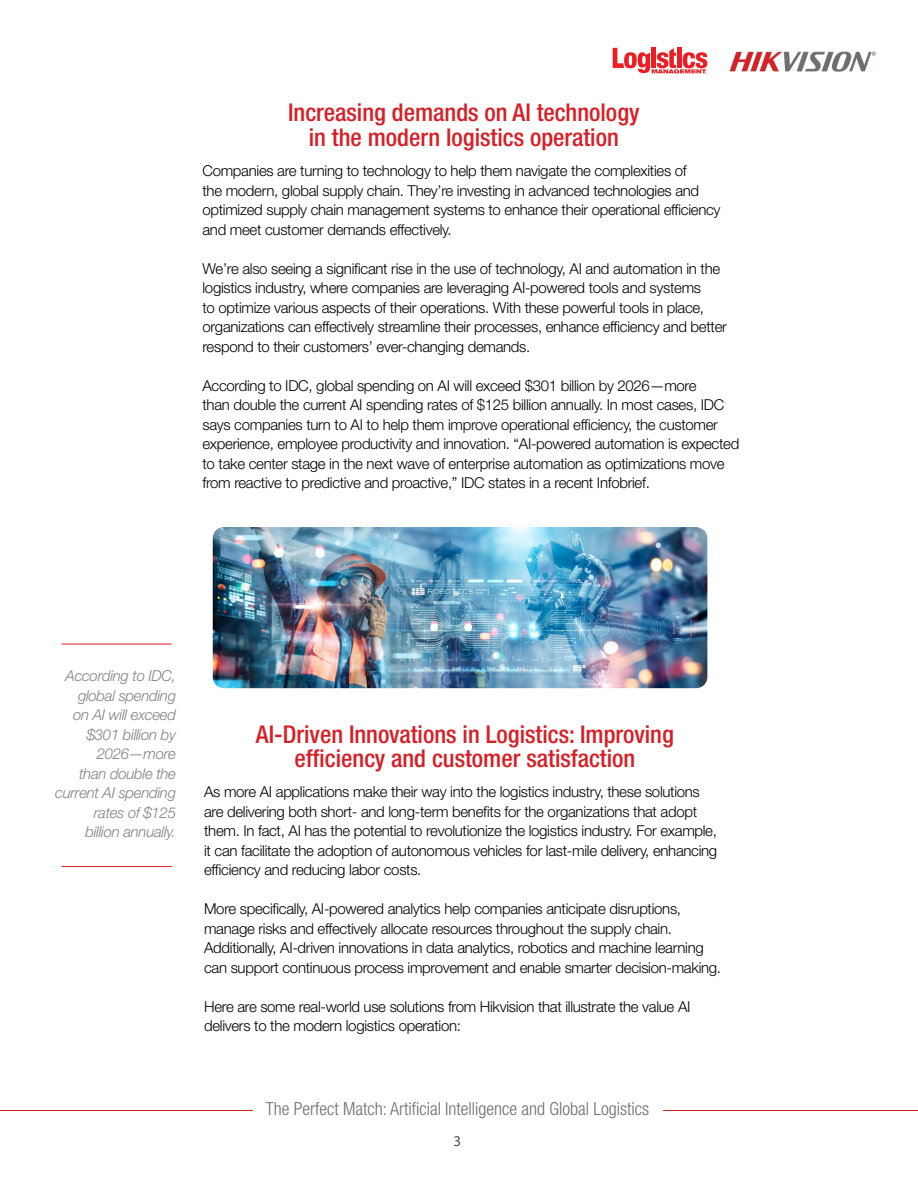
<style>
.page{position:relative;width:918px;height:1188px;background:#fff}
.page>*{position:absolute;margin:0;border:0;box-sizing:border-box;transform-origin:0 0}
.t1{font:500 condensed 24.6px/24.5px "Helvetica Neue LT Std";color:#d62027;text-align:center}
.t2{font:300 condensed 18px "Helvetica Neue LT Std";color:#6d6e71}
.t3{font:300 15px/19.5px "Helvetica Neue LT Std";letter-spacing:-.02em;color:#000}
.t4{font:italic 300 15px/19.5px "Helvetica Neue LT Std";letter-spacing:-.02em;color:#808285;text-align:right}
.t5{font:15px "Myriad Pro";color:#4d4d4f}
.t6{font:1.95px "Helvetica";color:#ed1d24}
</style>
<div class="page">
<hr style="left:0;top:1110px;width:253px;height:1px;background:#ce2029">
<img style="left:730px;top:52px;width:145px;height:19px">
<svg style="left:613px;top:47px;width:94px;height:27px"></svg>
<hr style="left:663px;top:1110px;width:255px;height:1px;background:#ce2029">
<img style="left:213px;top:527px;width:494px;height:161px">
<hr style="left:62px;top:644px;width:110px;height:1px;background:#d61f26">
<hr style="left:62px;top:866px;width:110px;height:1px;background:#d61f26">
<h1 class="t1" style="left:288px;top:100px;width:353px">Increasing demands on AI technology in the modern logistics operation</h1>
<p class="t6" style="left:706px;top:71px;width:3px">®</p>
<p class="t3" style="left:202px;top:161px;width:520px">Companies are turning to technology to help them navigate the complexities of<br>the modern, global supply chain. They’re investing in advanced technologies and optimized supply chain management systems to enhance their operational efficiency and meet customer demands effectively.</p>
<p class="t3" style="left:202px;top:258px;width:526px">We’re also seeing a significant rise in the use of technology, AI and automation in the logistics industry, where companies are leveraging AI-powered tools and systems<br>to optimize various aspects of their operations. With these powerful tools in place, organizations can effectively streamline their processes, enhance efficiency and better respond to their customers’ ever-changing demands.</p>
<p class="t3" style="left:202px;top:375px;width:538px">According to IDC, global spending on AI will exceed $301 billion by 2026—more<br>than double the current AI spending rates of $125 billion annually. In most cases, IDC says companies turn to AI to help them improve operational efficiency, the customer experience, employee productivity and innovation. “AI-powered automation is expected to take center stage in the next wave of enterprise automation as optimizations move from reactive to predictive and proactive,” IDC states in a recent Infobrief.</p>
<p class="t4" style="left:55px;top:666px;width:122px">According to IDC, global spending<br>on AI will exceed $301 billion by<br>2026—more<br>than double the current AI spending rates of $125<br>billion annually.</p>
<h1 class="t1" style="left:256px;top:722px;width:419px">AI-Driven Innovations in Logistics: Improving efficiency and customer satisfaction</h1>
<p class="t3" style="left:204px;top:782px;width:515px">As more AI applications make their way into the logistics industry, these solutions are delivering both short- and long-term benefits for the organizations that adopt them. In fact, AI has the potential to revolutionize the logistics industry. For example, it can facilitate the adoption of autonomous vehicles for last-mile delivery, enhancing efficiency and reducing labor costs.</p>
<p class="t3" style="left:204px;top:899px;width:519px">More specifically, AI-powered analytics help companies anticipate disruptions, manage risks and effectively allocate resources throughout the supply chain.<br>Additionally, AI-driven innovations in data analytics, robotics and machine learning can support continuous process improvement and enable smarter decision-making.</p>
<p class="t3" style="left:204px;top:997px;width:488px">Here are some real-world use solutions from Hikvision that illustrate the value AI delivers to the modern logistics operation:</p>
<p class="t2" style="left:266px;top:1098px;width:385px">The Perfect Match: Artificial Intelligence and Global Logistics</p>
<p class="t5" style="left:454px;top:1132px;width:9px">3</p>
</div>
